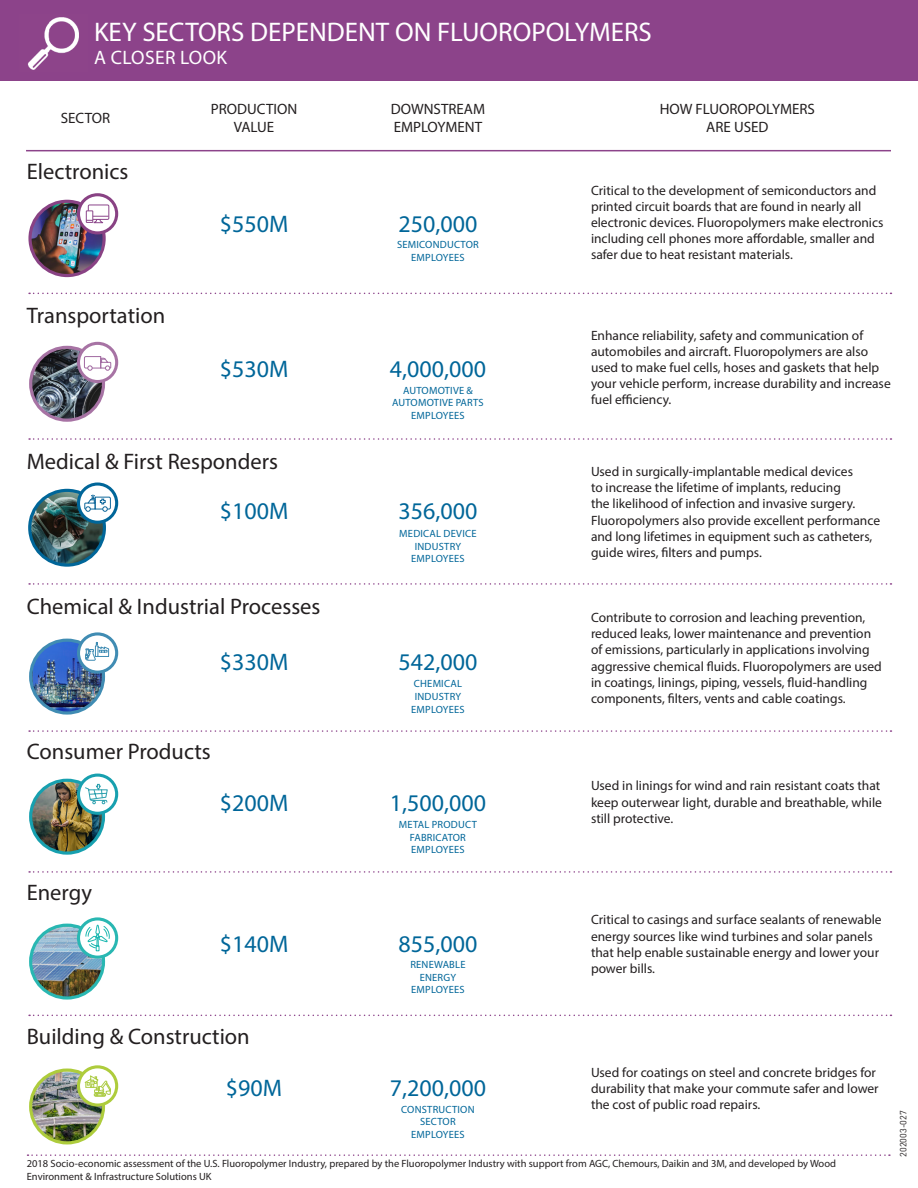
<style>
.page{position:relative;width:918px;height:1188px;background:#fff}
.page>*{position:absolute;margin:0;border:0;box-sizing:border-box;transform-origin:0 0}
.t1{font:27px "Myriad Pro";color:#fff}
.t2{font:24px "Myriad Pro";color:#069}
.t3{font:22.5px "Myriad Pro";color:#231f20}
.t4{font:19.5px "Myriad Pro";letter-spacing:.02em;color:#fff}
.t5{font:15px/18px "Myriad Pro";color:#231f20;text-align:center}
.t6{font:13.5px/16.2px "Myriad Pro";color:#231f20}
.t7{font:10.5px/12.6px "Myriad Pro";letter-spacing:.02em;color:#069;text-align:center}
.t8{font:10.5px/12.6px "Myriad Pro";color:#231f20}
.t9{font:9px "DINOT";color:#231f20}
</style>
<div class="page">
<div style="left:0;top:0;width:918px;height:81px;background:#8c438a"></div>
<svg style="left:29px;top:293px;width:862px;height:1px"></svg>
<svg style="left:29px;top:438px;width:862px;height:2px"></svg>
<svg style="left:29px;top:583px;width:862px;height:2px"></svg>
<svg style="left:29px;top:730px;width:862px;height:2px"></svg>
<svg style="left:29px;top:871px;width:862px;height:2px"></svg>
<svg style="left:29px;top:1015px;width:862px;height:1px"></svg>
<img style="left:30px;top:201px;width:74px;height:75px;border-radius:37px">
<div style="left:28px;top:200px;width:78px;height:77px;border:3px solid #894284;border-radius:50%"></div>
<svg style="left:79px;top:195px;width:38px;height:38px"></svg>
<div style="left:77px;top:193px;width:41px;height:41px;border:3px solid #894284;border-radius:50%"></div>
<div style="left:88px;top:205px;width:21px;height:15px;border:1px solid #8c468b"></div>
<div style="left:86px;top:211px;width:7px;height:11px;background:#fff"></div>
<div style="left:86px;top:211px;width:7px;height:12px;border:1px solid #8c468b"></div>
<svg style="left:86px;top:216px;width:23px;height:8px"></svg>
<img style="left:31px;top:347px;width:73px;height:73px;border-radius:36px">
<div style="left:29px;top:346px;width:76px;height:76px;border:3px solid #a773a4;border-radius:50%"></div>
<svg style="left:79px;top:343px;width:38px;height:39px"></svg>
<div style="left:77px;top:342px;width:41px;height:41px;border:3px solid #a773a4;border-radius:50%"></div>
<svg style="left:84px;top:356px;width:28px;height:15px"></svg>
<img style="left:31px;top:1070px;width:73px;height:73px;border-radius:36px">
<div style="left:29px;top:1068px;width:76px;height:77px;border:3px solid #aecc3c;border-radius:50%"></div>
<svg style="left:79px;top:1067px;width:38px;height:38px"></svg>
<div style="left:77px;top:1065px;width:41px;height:42px;border:3px solid #aecc3c;border-radius:50%"></div>
<svg style="left:84px;top:1075px;width:27px;height:21px"></svg>
<img style="left:31px;top:490px;width:72px;height:73px">
<div style="left:28px;top:489px;width:78px;height:78px;border:3px solid #069;border-radius:50%"></div>
<svg style="left:79px;top:484px;width:38px;height:38px"></svg>
<div style="left:77px;top:482px;width:41px;height:42px;border:3px solid #069;border-radius:50%"></div>
<svg style="left:84px;top:494px;width:27px;height:18px"></svg>
<img style="left:31px;top:640px;width:73px;height:73px;border-radius:36px">
<div style="left:29px;top:639px;width:76px;height:76px;border:3px solid #408cb3;border-radius:50%"></div>
<svg style="left:79px;top:634px;width:38px;height:38px"></svg>
<div style="left:77px;top:632px;width:41px;height:42px;border:3px solid #408cb3;border-radius:50%"></div>
<svg style="left:85px;top:642px;width:24px;height:19px"></svg>
<img style="left:31px;top:925px;width:73px;height:73px;border-radius:36px">
<div style="left:29px;top:924px;width:76px;height:76px;border:3px solid #29b7b2;border-radius:50%"></div>
<svg style="left:79px;top:919px;width:38px;height:38px"></svg>
<div style="left:77px;top:917px;width:41px;height:42px;border:3px solid #29b7b2;border-radius:50%"></div>
<svg style="left:85px;top:925px;width:25px;height:26px"></svg>
<img style="left:31px;top:780px;width:73px;height:73px;border-radius:36px">
<div style="left:29px;top:779px;width:76px;height:76px;border:3px solid #17a0af;border-radius:50%"></div>
<svg style="left:79px;top:775px;width:38px;height:38px"></svg>
<div style="left:77px;top:774px;width:41px;height:41px;border:3px solid #17a0af;border-radius:50%"></div>
<svg style="left:85px;top:784px;width:23px;height:24px"></svg>
<hr style="left:26px;top:150px;width:865px;height:1px;background:#8c438a">
<img style="left:27px;top:17px;width:52px;height:53px">
<svg style="left:28px;top:1154px;width:862px;height:2px"></svg>
<p class="t1" style="left:94px;top:15px;width:559px">KEY SECTORS DEPENDENT ON FLUOROPOLYMERS</p>
<p class="t4" style="left:94px;top:45px;width:134px">A CLOSER LOOK</p>
<p class="t5" style="left:61px;top:108px;width:51px">SECTOR</p>
<p class="t5" style="left:391px;top:99px;width:96px;text-align:left">DOWNSTREAM<br>EMPLOYMENT</p>
<p class="t5" style="left:660px;top:99px;width:157px">HOW FLUOROPOLYMERS<br>ARE USED</p>
<p class="t5" style="left:211px;top:99px;width:88px">PRODUCTION<br>VALUE</p>
<p class="t3" style="left:27px;top:158px;width:103px">Electronics</p>
<p class="t2" style="left:220px;top:209px;width:70px">$550M</p>
<p class="t2" style="left:399px;top:209px;width:80px">250,000</p>
<p class="t7" style="left:397px;top:238px;width:83px">SEMICONDUCTOR<br>EMPLOYEES</p>
<p class="t6" style="left:591px;top:182px;width:294px">Critical to the development of semiconductors and printed circuit boards that are found in nearly all electronic devices. Fluoropolymers make electronics including cell phones more affordable, smaller and safer due to heat resistant materials.</p>
<p class="t3" style="left:27px;top:302px;width:140px">Transportation</p>
<p class="t2" style="left:220px;top:354px;width:70px">$530M</p>
<p class="t3" style="left:27px;top:447px;width:253px">Medical &amp; First Responders</p>
<p class="t2" style="left:220px;top:497px;width:70px">$100M</p>
<p class="t2" style="left:390px;top:354px;width:98px">4,000,000</p>
<p class="t7" style="left:392px;top:384px;width:93px">AUTOMOTIVE &amp;<br>AUTOMOTIVE PARTS<br>EMPLOYEES</p>
<p class="t2" style="left:399px;top:497px;width:80px">356,000</p>
<p class="t7" style="left:399px;top:527px;width:79px">MEDICAL DEVICE<br>INDUSTRY<br>EMPLOYEES</p>
<p class="t6" style="left:591px;top:327px;width:301px">Enhance reliability, safety and communication of automobiles and aircraft. Fluoropolymers are also used to make fuel cells, hoses and gaskets that help your vehicle perform, increase durability and increase fuel efficiency.</p>
<p class="t6" style="left:591px;top:463px;width:291px">Used in surgically-implantable medical devices<br>to increase the lifetime of implants, reducing<br>the likelihood of infection and invasive surgery.<br>Fluoropolymers also provide excellent performance and long lifetimes in equipment such as catheters, guide wires, filters and pumps.</p>
<p class="t3" style="left:27px;top:592px;width:295px">Chemical &amp; Industrial Processes</p>
<p class="t2" style="left:220px;top:647px;width:70px">$330M</p>
<p class="t3" style="left:27px;top:738px;width:186px">Consumer Products</p>
<p class="t2" style="left:220px;top:789px;width:70px">$200M</p>
<p class="t3" style="left:27px;top:879px;width:67px">Energy</p>
<p class="t2" style="left:220px;top:929px;width:70px">$140M</p>
<p class="t3" style="left:27px;top:1022px;width:225px">Building &amp; Construction</p>
<p class="t2" style="left:226px;top:1073px;width:58px">$90M</p>
<p class="t2" style="left:399px;top:647px;width:80px">542,000</p>
<p class="t7" style="left:411px;top:677px;width:55px">CHEMICAL<br>INDUSTRY<br>EMPLOYEES</p>
<p class="t2" style="left:390px;top:789px;width:98px">1,500,000</p>
<p class="t7" style="left:399px;top:818px;width:80px">METAL PRODUCT<br>FABRICATOR<br>EMPLOYEES</p>
<p class="t2" style="left:399px;top:929px;width:80px">855,000</p>
<p class="t7" style="left:410px;top:958px;width:57px">RENEWABLE<br>ENERGY<br>EMPLOYEES</p>
<p class="t2" style="left:390px;top:1073px;width:98px">7,200,000</p>
<p class="t7" style="left:401px;top:1103px;width:75px">CONSTRUCTION<br>SECTOR<br>EMPLOYEES</p>
<p class="t6" style="left:591px;top:609px;width:292px">Contribute to corrosion and leaching prevention, reduced leaks, lower maintenance and prevention of emissions, particularly in applications involving aggressive chemical fluids. Fluoropolymers are used in coatings, linings, piping, vessels, fluid-handling components, filters, vents and cable coatings.</p>
<p class="t6" style="left:591px;top:778px;width:293px">Used in linings for wind and rain resistant coats that keep outerwear light, durable and breathable, while still protective.</p>
<p class="t6" style="left:591px;top:912px;width:292px">Critical to casings and surface sealants of renewable energy sources like wind turbines and solar panels that help enable sustainable energy and lower your power bills.</p>
<p class="t6" style="left:591px;top:1064px;width:289px">Used for coatings on steel and concrete bridges for durability that make your commute safer and lower the cost of public road repairs.</p>
<p class="t8" style="left:27px;top:1157px;width:811px">2018 Socio-economic assessment of the U.S. Fluoropolymer Industry, prepared by the Fluoropolymer Industry with support from AGC, Chemours, Daikin and 3M, and developed by Wood<br>Environment &amp; Infrastructure Solutions UK</p>
<p class="t9" style="left:898px;top:1157px;width:48px;rotate:-90deg">202003-027</p>
</div>
